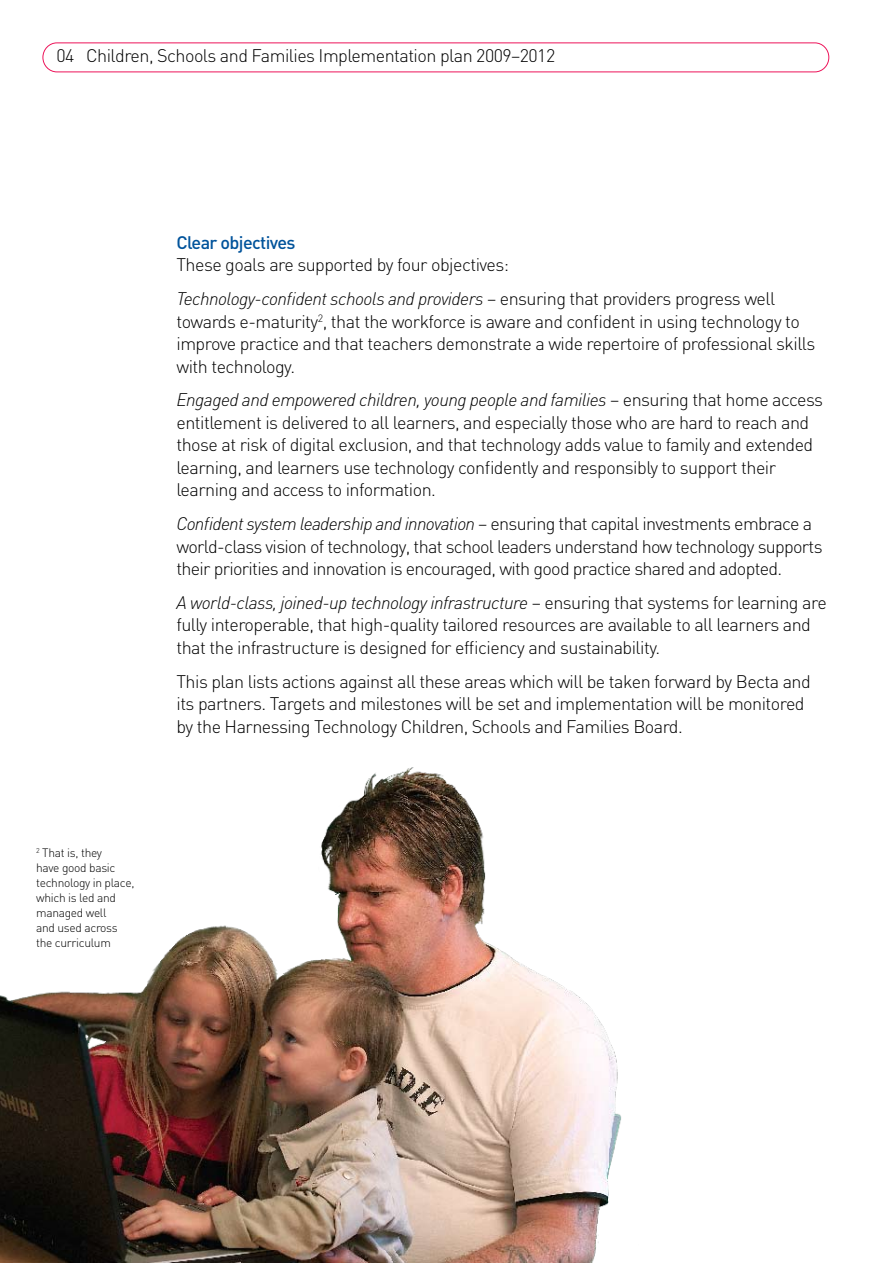
<style>
.page{position:relative;width:893px;height:1263px;background:#fff}
.page>*{position:absolute;margin:0;border:0;box-sizing:border-box;transform-origin:0 0}
.t1{font:300 18px/22.5px "DIN";letter-spacing:-.03em;color:#000}
.t2{font:500 18px "DIN";letter-spacing:-.035em;color:#00539b}
.t3{font:300 12px/15px "DIN";letter-spacing:-.025em;color:#000}
.s1{font-style:italic}
</style>
<div class="page">
<img style="left:0;top:767px;width:621px;height:496px">
<div style="left:43px;top:43px;width:786px;height:29px;border:1px solid #ed145a;border-radius:14px"></div>
<p class="t1" style="left:56px;top:45px;width:500px">04 Children, Schools and Families Implementation plan 2009–2012</p>
<h2 class="t2" style="left:176px;top:231px;width:121px">Clear objectives</h2>
<p class="t1" style="left:176px;top:248px;width:600px;line-height:33.8px">These goals are supported by four objectives:<br><span class="s1">Technology-confident schools and providers</span> – ensuring that providers progress well</p>
<p class="t1" style="left:176px;top:310px;width:640px">towards e-maturity<sup>2</sup>, that the workforce is aware and confident in using technology to improve practice and that teachers demonstrate a wide repertoire of professional skills with technology.</p>
<p class="t1" style="left:176px;top:388px;width:648px"><span class="s1">Engaged and empowered children, young people and families</span> – ensuring that home access entitlement is delivered to all learners, and especially those who are hard to reach and those at risk of digital exclusion, and that technology adds value to family and extended learning, and learners use technology confidently and responsibly to support their learning and access to information.</p>
<p class="t1" style="left:176px;top:512px;width:648px"><span class="s1">Confident system leadership and innovation</span> – ensuring that capital investments embrace a world-class vision of technology, that school leaders understand how technology supports their priorities and innovation is encouraged, with good practice shared and adopted.</p>
<p class="t1" style="left:176px;top:591px;width:652px"><span class="s1">A world-class, joined-up technology infrastructure</span> – ensuring that systems for learning are fully interoperable, that high-quality tailored resources are available to all learners and that the infrastructure is designed for efficiency and sustainability.</p>
<p class="t1" style="left:176px;top:670px;width:636px">This plan lists actions against all these areas which will be taken forward by Becta and its partners. Targets and milestones will be set and implementation will be monitored by the Harnessing Technology Children, Schools and Families Board.</p>
<h3 class="t3" style="left:36px;top:845px;width:100px"><sup>2</sup> That is, they<br>have good basic technology in place, which is led and managed well<br>and used across the curriculum</h3>
</div>
